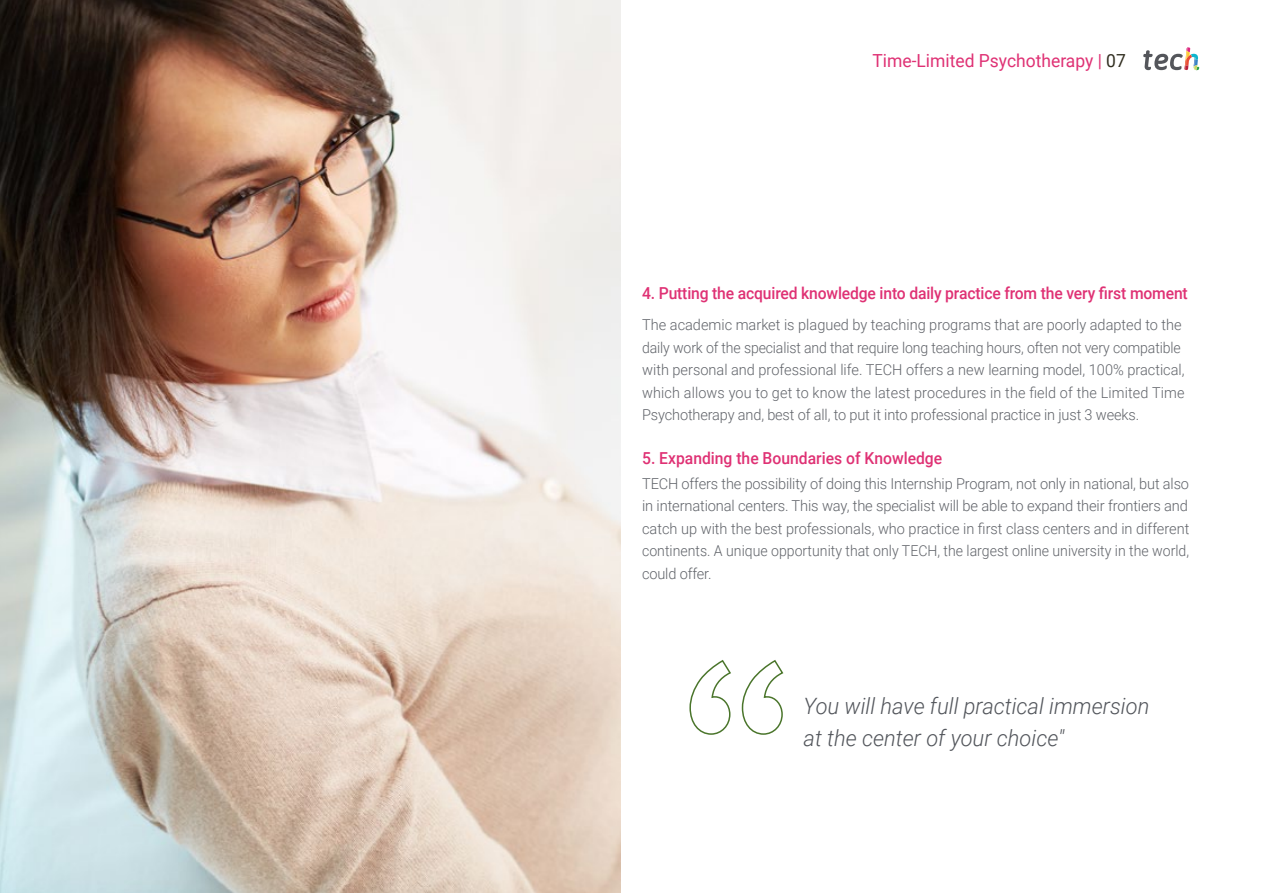
<style>
.page{position:relative;width:1263px;height:893px;background:#fff}
.page>*{position:absolute;margin:0;border:0;box-sizing:border-box;transform-origin:0 0}
.t1{font:italic 300 22.5px/31.5px "Roboto";color:#52555b}
.t2{font:18px "Roboto";color:#df3174}
.t3{font:500 16.5px "Roboto";letter-spacing:-.01em;color:#df3174;scale:.95 1}
.t4{font:300 15px/22.5px "Roboto";color:#61646a}
.s1{color:#312e20}
</style>
<div class="page">
<svg style="left:689px;top:660px;width:95px;height:75px"></svg>
<img style="left:0;top:0;width:621px;height:893px">
<svg style="left:1143px;top:47px;width:56px;height:24px"></svg>
<p class="t2" style="left:872px;top:48px;width:255px">Time-Limited Psychotherapy | <span class="s1">07</span></p>
<p class="t3" style="left:642px;top:282px;width:576px">4. Putting the acquired knowledge into daily practice from the very first moment</p>
<p class="t4" style="left:642px;top:313px;width:544px">The academic market is plagued by teaching programs that are poorly adapted to the daily work of the specialist and that require long teaching hours, often not very compatible with personal and professional life. TECH offers a new learning model, 100% practical, which allows you to get to know the latest procedures in the field of the Limited Time Psychotherapy and, best of all, to put it into professional practice in just 3 weeks.</p>
<p class="t3" style="left:642px;top:447px;width:317px">5. Expanding the Boundaries of Knowledge</p>
<p class="t4" style="left:642px;top:472px;width:549px;text-align:justify">TECH offers the possibility of doing this Internship Program, not only in national, but also in international centers. This way, the specialist will be able to expand their frontiers and catch up with the best professionals, who practice in first class centers and in different continents. A unique opportunity that only TECH, the largest online university in the world, could offer.</p>
<h1 class="t1" style="left:804px;top:690px;width:347px">You will have full practical immersion at the center of your choice"</h1>
</div>
